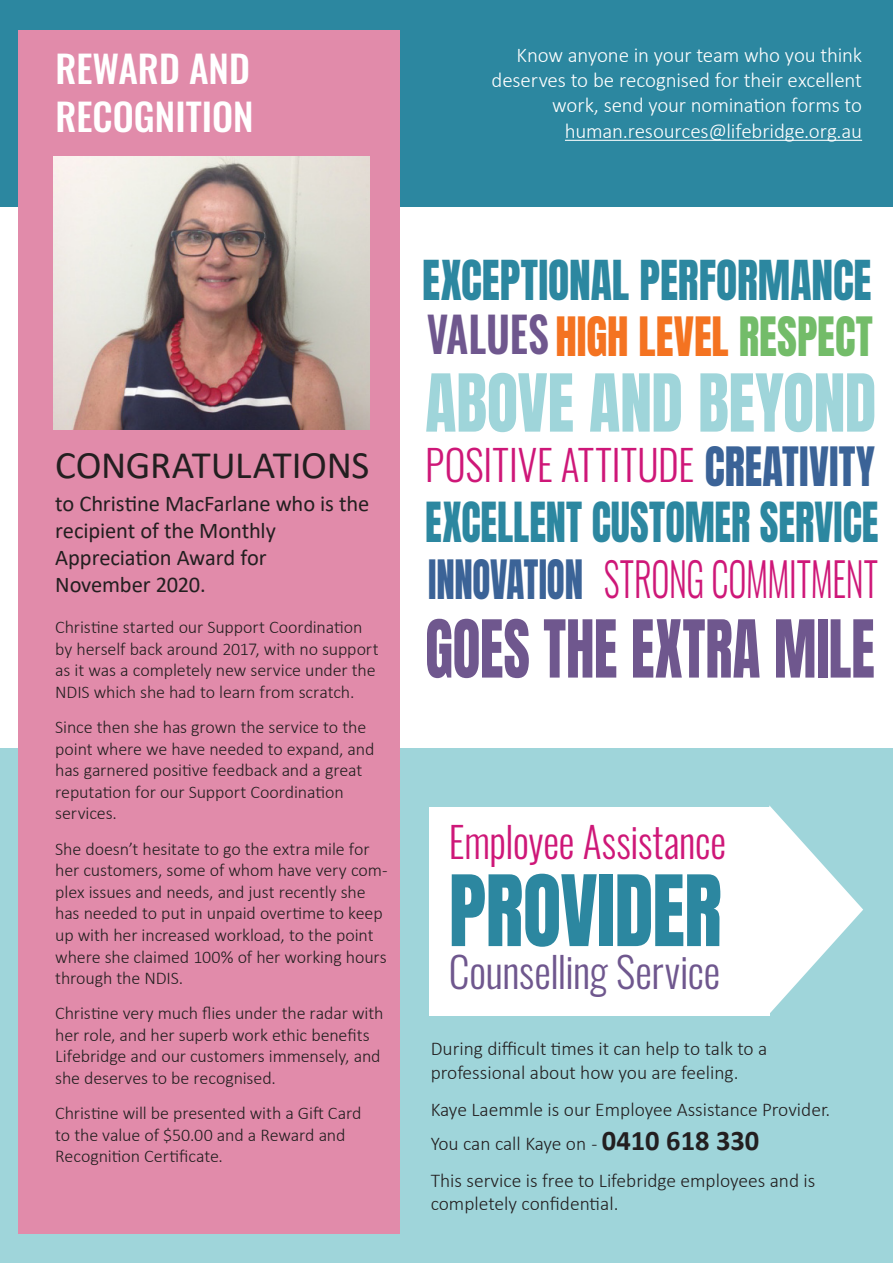
<style>
.page{position:relative;width:893px;height:1263px;background:#fff}
.page>*{position:absolute;margin:0;border:0;box-sizing:border-box;transform-origin:0 0}
.t1{font:83.55px "Anton";letter-spacing:-.01em;color:#2c87a0;scale:.95 1}
.t2{font:67.8px "Anton";color:#6f578e;scale:.84 1}
.t3{font:67.8px "Anton";letter-spacing:-.005em;color:#9fd5da;scale:.95 1}
.t4{font:46.95px "Anton";letter-spacing:-.005em;color:#2c87a0;scale:.86 1}
.t5{font:46.8px "Anton";color:#2c87a0;scale:.93 1}
.t6{font:300 46.5px "Oswald";letter-spacing:-.005em;color:#ce1778;scale:.74 1}
.t7{font:46.05px "Anton";color:#f47321;scale:.93 1}
.t8{font:46.05px "Anton";letter-spacing:-.005em;color:#3b6397;scale:.8 1}
.t9{font:46.05px "Anton";letter-spacing:-.005em;color:#3b6397;scale:.92 1}
.t10{font:300 42px "Oswald";letter-spacing:-.005em;color:#ce1778;scale:.94 1}
.t11{font:300 42px "Oswald";letter-spacing:-.01em;color:#6f578e}
.t12{font:39px "Calibri";letter-spacing:-.01em;color:#231f20}
.t13{font:500 37.5px "Oswald";color:#fff}
.t14{font:22.5px/27px "Calibri";letter-spacing:-.005em;color:#231f20}
.t15{font:300 21px/25.2px "Calibri";letter-spacing:-.01em;color:#fff;text-align:right}
.t16{font:300 19.5px/23.4px "Calibri";color:#231f20}
.t17{font:300 18px/21.6px "Calibri";letter-spacing:-.01em;color:#231f20}
.s1{font-family:"Oswald";font-weight:600;font-size:48.6px;color:#6f578e}
.s2{color:#73bc69}
.s3{font-weight:700;font-size:28.5px}
</style>
<div class="page">
<div style="left:0;top:748px;width:893px;height:515px;background:#9fd5da"></div>
<div style="left:0;top:0;width:893px;height:207px;background:#2c87a0"></div>
<div style="left:18px;top:30px;width:382px;height:1203px;background:#e18baa"></div>
<img style="left:53px;top:156px;width:317px;height:274px">
<div style="left:429px;top:807px;width:340px;height:208px;background:#fff"></div>
<svg style="left:769px;top:805px;width:94px;height:209px"></svg>
<hr style="left:565px;top:140px;width:297px;height:1px;background:#fff">
<p class="t13" style="left:56px;top:50px;width:196px">REWARD AND</p>
<p class="t13" style="left:56px;top:97px;width:200px">RECOGNITION</p>
<p class="t15" style="left:492px;top:42px;width:372px">Know anyone in your team who you think deserves to be recognised for their excellent work, send your nomination forms to</p>
<p class="t15" style="left:565px;top:118px;width:299px">human.resources@lifebridge.org.au</p>
<p class="t5" style="left:422px;top:257px;width:485px">EXCEPTIONAL PERFORMANCE</p>
<p class="t7" style="left:427px;top:313px;width:481px"><span class="s1">VALUES</span> HIGH LEVEL <span class="s2">RESPECT</span></p>
<p class="t3" style="left:425px;top:369px;width:476px">ABOVE AND BEYOND</p>
<p class="t10" style="left:425px;top:427px;width:288px">POSITIVE ATTITUDE</p>
<p class="t4" style="left:425px;top:498px;width:528px">EXCELLENT CUSTOMER SERVICE</p>
<p class="t6" style="left:604px;top:537px;width:372px">STRONG COMMITMENT</p>
<p class="t2" style="left:425px;top:614px;width:537px">GOES THE EXTRA MILE</p>
<p class="t12" style="left:55px;top:438px;width:316px">CONGRATULATIONS</p>
<p class="t9" style="left:705px;top:443px;width:187px">CREATIVITY</p>
<p class="t14" style="left:55px;top:489px;width:316px">to Christine MacFarlane who is the recipient of the Monthly</p>
<p class="t14" style="left:55px;top:543px;width:213px">Appreciation Award for</p>
<p class="t14" style="left:55px;top:570px;width:152px">November 2020.</p>
<p class="t8" style="left:428px;top:556px;width:195px">INNOVATION</p>
<p class="t17" style="left:55px;top:616px;width:325px">Christine started our Support Coordination by herself back around 2017, with no support as it was a completely new service under the NDIS which she had to learn from scratch.</p>
<p class="t17" style="left:55px;top:716px;width:321px">Since then she has grown the service to the point where we have needed to expand, and has garnered positive feedback and a great reputation for our Support Coordination services.</p>
<p class="t17" style="left:55px;top:838px;width:334px">She doesn’t hesitate to go the extra mile for her customers, some of whom have very com&shy;plex issues and needs, and just recently she has needed to put in unpaid overtime to keep up with her increased workload, to the point where she claimed 100% of her working hours through the NDIS.</p>
<p class="t17" style="left:55px;top:1002px;width:330px">Christine very much flies under the radar with her role, and her superb work ethic benefits Lifebridge and our customers immensely, and she deserves to be recognised.</p>
<p class="t17" style="left:55px;top:1102px;width:308px">Christine will be presented with a Gift Card to the value of $50.00 and a Reward and<br>Recognition Certificate.</p>
<p class="t10" style="left:449px;top:805px;width:296px">Employee Assistance</p>
<p class="t1" style="left:449px;top:868px;width:289px">PROVIDER</p>
<p class="t11" style="left:449px;top:934px;width:273px">Counselling Service</p>
<p class="t16" style="left:431px;top:1037px;width:338px">During difficult times it can help to talk to a professional about how you are feeling.</p>
<p class="t16" style="left:431px;top:1097px;width:401px">Kaye Laemmle is our Employee Assistance Provider.</p>
<p class="t16" style="left:431px;top:1131px;width:330px">You can call Kaye on - <span class="s3">0410 618 330</span></p>
<p class="t16" style="left:431px;top:1168px;width:386px">This service is free to Lifebridge employees and is completely confidential.</p>
</div>
